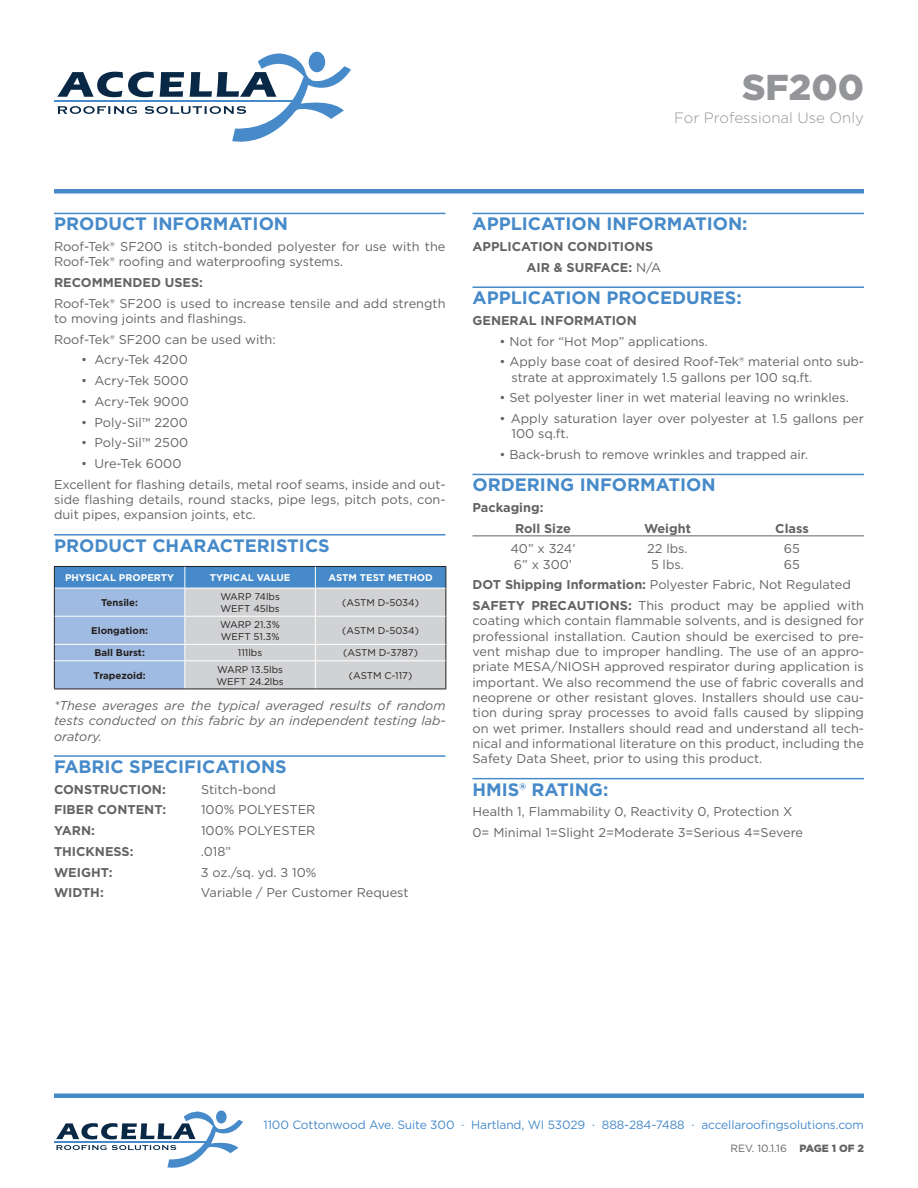
<style>
.page{position:relative;width:918px;height:1188px;background:#fff}
.page>*{position:absolute;margin:0;border:0;box-sizing:border-box;transform-origin:0 0}
.t1{font:900 36px "Gotham";color:#939598}
.t2{font:700 18px "Gotham";color:#468ac9}
.t3{font:300 15px "Gotham";color:#939598}
.t4{font:12.75px/15.3px "Gotham";color:#636366}
.t5{font:700 12.75px "Gotham";color:#636366}
.t6{font:italic 12.75px/15.3px "Gotham";color:#636366;text-align:justify}
.t7{font:12px "Gotham";letter-spacing:-.01em;color:#468ac9}
.t8{font:10.5px "Gotham";color:#636366}
.t9{font:9.75px/11.7px "Gotham";color:#231f20}
.t10{font:700 9.75px "Gotham";color:#fff}
.t11{font:700 9.75px "Gotham";color:#231f20}
.s1{font-weight:400}
.s2{font-weight:700}
.s3{font-weight:900}
</style>
<div class="page">
<div style="left:54px;top:189px;width:810px;height:5px;background:#468ac9"></div>
<hr style="left:54px;top:1141px;width:154px;height:2px;background:#468ac9">
<svg style="left:56px;top:1111px;width:187px;height:57px"></svg>
<hr style="left:54px;top:1094px;width:810px;height:4px;background:#468ac9">
<hr style="left:54px;top:213px;width:392px;height:1px;background:#468ac9">
<hr style="left:54px;top:534px;width:392px;height:1px;background:#468ac9">
<hr style="left:54px;top:755px;width:392px;height:2px;background:#468ac9">
<hr style="left:54px;top:689px;width:131px;height:1px;background:#231f20">
<hr style="left:185px;top:689px;width:130px;height:1px;background:#231f20">
<hr style="left:315px;top:689px;width:131px;height:1px;background:#231f20">
<svg style="left:54px;top:566px;width:393px;height:123px;background:#abbed3"></svg>
<hr style="left:472px;top:213px;width:392px;height:1px;background:#468ac9">
<hr style="left:472px;top:286px;width:392px;height:2px;background:#468ac9">
<hr style="left:472px;top:474px;width:392px;height:1px;background:#468ac9">
<hr style="left:472px;top:535px;width:392px;height:1px;background:#636366">
<hr style="left:472px;top:778px;width:392px;height:1px;background:#468ac9">
<hr style="left:54px;top:100px;width:242px;height:2px;background:#468ac9">
<svg style="left:57px;top:52px;width:294px;height:90px"></svg>
<p class="t1" style="left:742px;top:66px;width:123px">SF200</p>
<p class="t3" style="left:674px;top:109px;width:191px">For Professional Use Only</p>
<p class="t2" style="left:54px;top:213px;width:236px">PRODUCT INFORMATION</p>
<p class="t4" style="left:54px;top:239px;width:393px">Roof-Tek® SF200 is stitch-bonded polyester for use with the<br>Roof-Tek® roofing and waterproofing systems.</p>
<p class="t5" style="left:54px;top:275px;width:151px">RECOMMENDED USES:</p>
<p class="t4" style="left:54px;top:296px;width:393px">Roof-Tek® SF200 is used to increase tensile and add strength to moving joints and flashings.</p>
<p class="t4" style="left:54px;top:332px;width:223px">Roof-Tek® SF200 can be used with:</p>
<p class="t4" style="left:81px;top:352px;width:108px">• Acry-Tek 4200</p>
<p class="t4" style="left:81px;top:373px;width:109px">• Acry-Tek 5000</p>
<p class="t4" style="left:81px;top:394px;width:109px">• Acry-Tek 9000</p>
<p class="t4" style="left:81px;top:414px;width:109px">• Poly-Sil™ 2200</p>
<p class="t4" style="left:81px;top:435px;width:109px">• Poly-Sil™ 2500</p>
<p class="t4" style="left:81px;top:456px;width:102px">• Ure-Tek 6000</p>
<p class="t4" style="left:54px;top:476px;width:393px;text-align:justify">Excellent for flashing details, metal roof seams, inside and out&shy;side flashing details, round stacks, pipe legs, pitch pots, con&shy;duit pipes, expansion joints, etc.</p>
<p class="t2" style="left:54px;top:534px;width:277px">PRODUCT CHARACTERISTICS</p>
<p class="t10" style="left:65px;top:572px;width:111px">PHYSICAL PROPERTY</p>
<p class="t10" style="left:210px;top:572px;width:82px">TYPICAL VALUE</p>
<p class="t10" style="left:329px;top:572px;width:106px">ASTM TEST METHOD</p>
<p class="t11" style="left:101px;top:597px;width:38px">Tensile:</p>
<p class="t9" style="left:220px;top:591px;width:61px">WARP 74lbs<br>WEFT 45lbs</p>
<p class="t9" style="left:342px;top:597px;width:78px">(ASTM D-5034)</p>
<p class="t11" style="left:91px;top:625px;width:58px">Elongation:</p>
<p class="t9" style="left:220px;top:619px;width:61px">WARP 21.3%<br>WEFT 51.3%</p>
<p class="t9" style="left:342px;top:625px;width:78px">(ASTM D-5034)</p>
<p class="t11" style="left:94px;top:647px;width:52px">Ball Burst:</p>
<p class="t9" style="left:238px;top:647px;width:26px">111lbs</p>
<p class="t9" style="left:343px;top:647px;width:76px">(ASTM D-3787)</p>
<p class="t11" style="left:94px;top:669px;width:53px">Trapezoid:</p>
<p class="t9" style="left:217px;top:664px;width:69px">WARP 13.5lbs<br>WEFT 24.2lbs</p>
<p class="t9" style="left:349px;top:669px;width:65px">(ASTM C-117)</p>
<p class="t6" style="left:54px;top:698px;width:393px">*These averages are the typical averaged results of random tests conducted on this fabric by an independent testing lab&shy;oratory.</p>
<p class="t2" style="left:54px;top:756px;width:234px">FABRIC SPECIFICATIONS</p>
<p class="t5" style="left:54px;top:781px;width:113px">CONSTRUCTION:</p>
<p class="t4" style="left:201px;top:781px;width:76px">Stitch-bond</p>
<p class="t5" style="left:54px;top:802px;width:114px">FIBER CONTENT:</p>
<p class="t4" style="left:201px;top:802px;width:116px">100% POLYESTER</p>
<p class="t5" style="left:54px;top:823px;width:42px">YARN:</p>
<p class="t4" style="left:201px;top:823px;width:116px">100% POLYESTER</p>
<p class="t5" style="left:54px;top:844px;width:81px">THICKNESS:</p>
<p class="t4" style="left:201px;top:844px;width:32px">.018”</p>
<p class="t5" style="left:54px;top:864px;width:60px">WEIGHT:</p>
<p class="t4" style="left:201px;top:864px;width:117px">3 oz./sq. yd. ± 10%</p>
<p class="t5" style="left:54px;top:885px;width:51px">WIDTH:</p>
<p class="t4" style="left:201px;top:885px;width:209px">Variable / Per Customer Request</p>
<p class="t2" style="left:472px;top:213px;width:277px">APPLICATION INFORMATION:</p>
<p class="t5" style="left:472px;top:239px;width:182px">APPLICATION CONDITIONS</p>
<p class="t5" style="left:526px;top:260px;width:136px">AIR &amp; SURFACE: <span class="s1">N/A</span></p>
<p class="t2" style="left:472px;top:287px;width:271px">APPLICATION PROCEDURES:</p>
<p class="t5" style="left:472px;top:313px;width:166px">GENERAL INFORMATION</p>
<p class="t4" style="left:500px;top:333px;width:210px">• Not for “Hot Mop” applications.</p>
<p class="t4" style="left:512px;top:354px;width:354px;text-indent:-12px">• Apply base coat of desired Roof-Tek® material onto sub&shy;strate at approximately 1.5 gallons per 100 sq.ft.</p>
<p class="t4" style="left:500px;top:390px;width:351px">• Set polyester liner in wet material leaving no wrinkles.</p>
<p class="t4" style="left:512px;top:411px;width:354px;text-indent:-12px">• Apply saturation layer over polyester at 1.5 gallons per<br>100 sq.ft.</p>
<p class="t4" style="left:500px;top:447px;width:310px">• Back-brush to remove wrinkles and trapped air.</p>
<p class="t2" style="left:472px;top:474px;width:245px">ORDERING INFORMATION</p>
<p class="t5" style="left:472px;top:500px;width:72px">Packaging:</p>
<p class="t5" style="left:515px;top:521px;width:57px">Roll Size</p>
<p class="t5" style="left:644px;top:521px;width:48px">Weight</p>
<p class="t5" style="left:775px;top:521px;width:35px">Class</p>
<p class="t4" style="left:510px;top:541px;width:67px">40” x 324’</p>
<p class="t4" style="left:647px;top:541px;width:42px">22 lbs.</p>
<p class="t4" style="left:784px;top:541px;width:18px">65</p>
<p class="t4" style="left:514px;top:557px;width:60px">6” x 300’</p>
<p class="t4" style="left:651px;top:557px;width:34px">5 lbs.</p>
<p class="t4" style="left:784px;top:557px;width:18px">65</p>
<p class="t4" style="left:472px;top:577px;width:380px"><span class="s2">DOT Shipping Information:</span> Polyester Fabric, Not Regulated</p>
<p class="t4" style="left:472px;top:598px;width:393px;text-align:justify"><span class="s2">SAFETY PRECAUTIONS:</span> This product may be applied with coating which contain flammable solvents, and is designed for professional installation. Caution should be exercised to pre&shy;vent mishap due to improper handling. The use of an appro&shy;priate MESA/NIOSH approved respirator during application is important. We also recommend the use of fabric coveralls and neoprene or other resistant gloves. Installers should use cau&shy;tion during spray processes to avoid falls caused by slipping on wet primer. Installers should read and understand all tech&shy;nical and informational literature on this product, including the Safety Data Sheet, prior to using this product.</p>
<p class="t2" style="left:472px;top:778px;width:137px">HMIS® RATING:</p>
<p class="t4" style="left:472px;top:804px;width:321px">Health 1, Flammability 0, Reactivity 0, Protection X</p>
<p class="t4" style="left:472px;top:825px;width:332px">0= Minimal 1=Slight 2=Moderate 3=Serious 4=Severe</p>
<p class="t7" style="left:264px;top:1118px;width:602px">1100 Cottonwood Ave. Suite 300 · Hartland, WI 53029 · 888-284-7488 · accellaroofingsolutions.com</p>
<p class="t8" style="left:730px;top:1142px;width:135px">REV. 10.1.16 <span class="s3">PAGE 1 OF 2</span></p>
</div>
